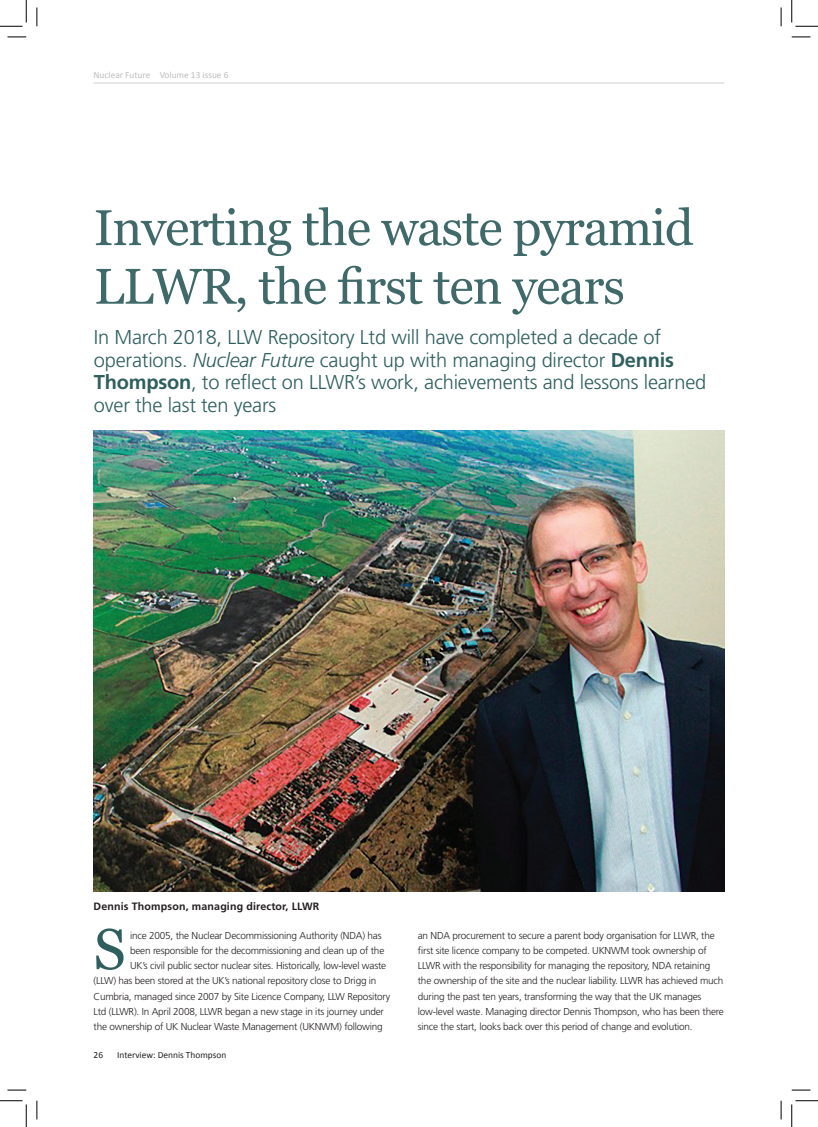
<style>
.page{position:relative;width:818px;height:1127px;background:#fff}
.page>*{position:absolute;margin:0;border:0;box-sizing:border-box;transform-origin:0 0}
.t1{font:57.38px "Georgia";color:#2e5f5e}
.t2{font:50.25px/58.6px "Georgia";letter-spacing:-.02em;color:#406969}
.t3{font:300 20px/22.5px "Frutiger";letter-spacing:-.01em;color:#2e5f5e}
.t4{font:700 10.62px "Frutiger";letter-spacing:.015em;color:#231f20}
.t5{font:300 10px/15.2px "Frutiger";letter-spacing:-.02em;color:#231f20}
.t6{font:9.38px "Calibri";color:#bcbdc0}
.t7{font:9.38px "Calibri";color:#231f20}
.s1{font-style:italic}
.s2{font-weight:700}
</style>
<div class="page">
<hr style="left:94px;top:83px;width:630px;height:1px;background:#d1d2d4">
<img style="left:94px;top:431px;width:630px;height:460px">
<svg style="left:8px;top:36px;width:18px;height:2px"></svg>
<svg style="left:792px;top:36px;width:18px;height:2px"></svg>
<svg style="left:8px;top:1089px;width:18px;height:1px"></svg>
<svg style="left:792px;top:1089px;width:18px;height:1px"></svg>
<svg style="left:36px;top:8px;width:2px;height:18px"></svg>
<svg style="left:36px;top:1100px;width:2px;height:19px"></svg>
<svg style="left:780px;top:8px;width:2px;height:18px"></svg>
<svg style="left:780px;top:1100px;width:2px;height:19px"></svg>
<svg style="left:0;top:0;width:27px;height:27px"></svg>
<svg style="left:0;top:1100px;width:27px;height:26px"></svg>
<svg style="left:791px;top:0;width:27px;height:27px"></svg>
<svg style="left:791px;top:1100px;width:27px;height:26px"></svg>
<p class="t6" style="left:94px;top:69px;width:136px">Nuclear Future Volume 13 issue 6</p>
<h2 class="t2" style="left:94px;top:196px;width:601px">Inverting the waste pyramid<br>LLWR, the first ten years</h2>
<h3 class="t3" style="left:94px;top:326px;width:614px">In March 2018, LLW Repository Ltd will have completed a decade of operations. <span class="s1">Nuclear Future</span> caught up with managing director <span class="s2">Dennis Thompson</span>, to reflect on LLWR’s work, achievements and lessons learned over the last ten years</h3>
<p class="t4" style="left:94px;top:899px;width:227px">Dennis Thompson, managing director, LLWR</p>
<h1 class="t1" style="left:94px;top:907px;width:34px">S</h1>
<p class="t5" style="left:130px;top:927px;width:253px">ince 2005, the Nuclear Decommissioning Authority (NDA) has</p>
<p class="t5" style="left:130px;top:942px;width:256px">been responsible for the decommissioning and clean up of the</p>
<p class="t5" style="left:130px;top:957px;width:258px">UK’s civil public sector nuclear sites. Historically, low-level waste</p>
<p class="t5" style="left:94px;top:973px;width:284px">(LLW) has been stored at the UK’s national repository close to Drigg in</p>
<p class="t5" style="left:94px;top:988px;width:298px">Cumbria, managed since 2007 by Site Licence Company, LLW Repository</p>
<p class="t5" style="left:94px;top:1003px;width:292px">Ltd (LLWR). In April 2008, LLWR began a new stage in its journey under</p>
<p class="t5" style="left:94px;top:1018px;width:291px">the ownership of UK Nuclear Waste Management (UKNWM) following</p>
<p class="t7" style="left:94px;top:1048px;width:11px">26</p>
<p class="t7" style="left:117px;top:1048px;width:111px">Interview: Dennis Thompson</p>
<p class="t5" style="left:418px;top:927px;width:307px">an NDA procurement to secure a parent body organisation for LLWR, the first site licence company to be competed. UKNWM took ownership of LLWR with the responsibility for managing the repository, NDA retaining the ownership of the site and the nuclear liability. LLWR has achieved much during the past ten years, transforming the way that the UK manages low-level waste. Managing director Dennis Thompson, who has been there since the start, looks back over this period of change and evolution.</p>
</div>
